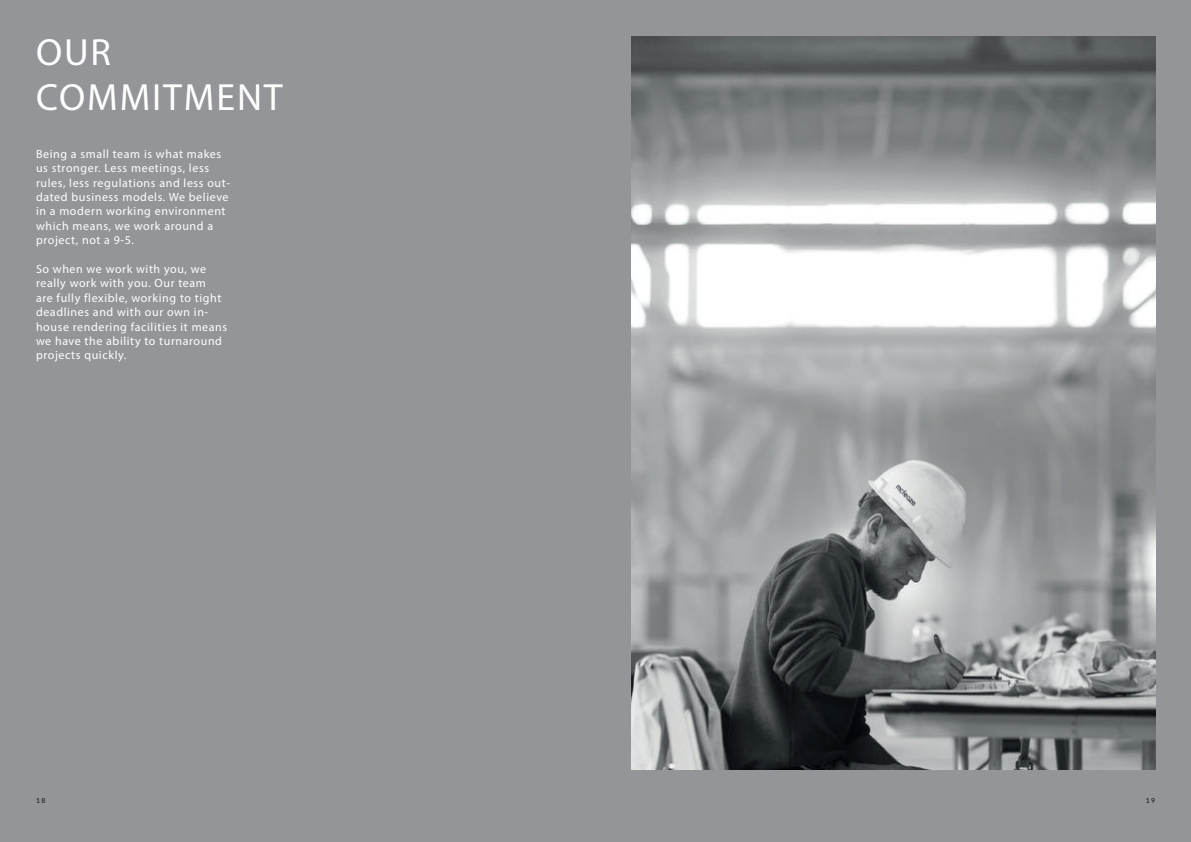
<style>
.page{position:relative;width:1191px;height:842px;background:#939598}
.page>*{position:absolute;margin:0;border:0;box-sizing:border-box;transform-origin:0 0}
.Mcfeaze_Paragraph{font:38px "Myriad Pro";letter-spacing:.05em;color:#fff}
.Mcfeaze_Paragraph-2{font:12px/14.4px "Myriad Pro";letter-spacing:.05em;color:#fff}
.t1{font:500 7px "Lato";color:#231f20}
</style>
<div class="page">
<img style="left:631px;top:36px;width:524px;height:734px">
<p class="Mcfeaze_Paragraph" style="left:36px;top:28px;width:77px">OUR</p>
<p class="Mcfeaze_Paragraph" style="left:36px;top:74px;width:248px">COMMITMENT</p>
<p class="Mcfeaze_Paragraph-2" style="left:36px;top:146px;width:195px">Being a small team is what makes us stronger. Less meetings, less rules, less regulations and less out&shy;dated business models. We believe in a modern working environment which means, we work around a project, not a 9-5.</p>
<p class="Mcfeaze_Paragraph-2" style="left:36px;top:262px;width:193px">So when we work with you, we really work with you. Our team<br>are fully flexible, working to tight deadlines and with our own in&shy;house rendering facilities it means we have the ability to turnaround projects quickly.</p>
<p class="t1" style="left:36px;top:795px;width:11px">18</p>
<p class="t1" style="left:1145px;top:795px;width:11px">19</p>
</div>
